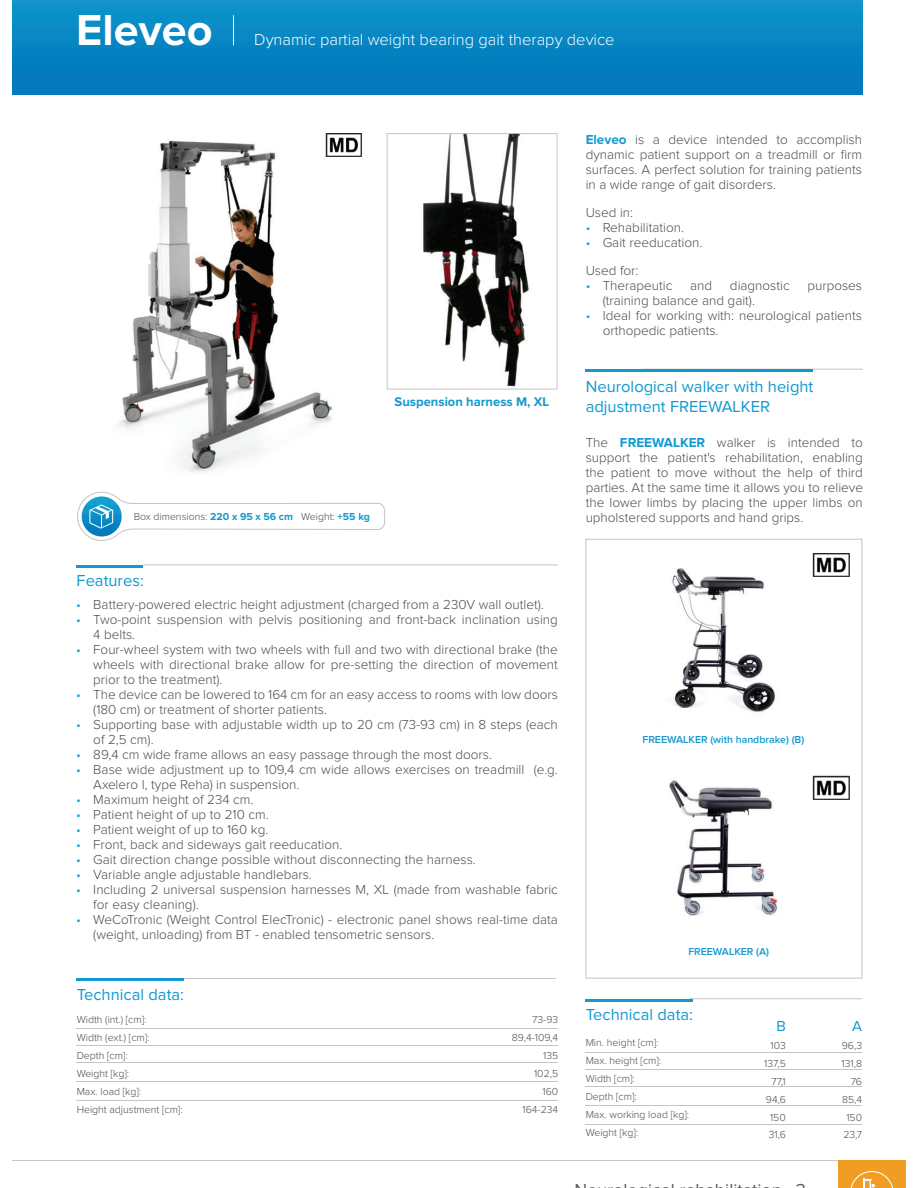
<style>
.page{position:relative;width:918px;height:1188px;background:#fff}
.page>*{position:absolute;margin:0;border:0;box-sizing:border-box;transform-origin:0 0}
.t1{font:700 45px "Proxima Nova";color:#fff}
.t2{font:16.5px/19.8px "Proxima Nova";color:#1299d1}
.t3{font:300 16.5px "Proxima Nova";color:#fff}
.t4{font:15px "Proxima Nova";color:#1299d1}
.t5{font:300 13.5px/15px "Proxima Nova";color:#4d4c4c}
.t6{font:700 13.05px "Proxima Nova";color:#1299d1}
.t7{font:300 10.5px/18px "Proxima Nova";color:#4d4c4c;text-align:right}
.t8{font:600 10.5px "Proxima Nova";color:#1299d1}
.s1{font-weight:700;color:#1299d1}
.s2{color:#00addd}
</style>
<div class="page">
<div style="left:13px;top:0;width:850px;height:95px;background:linear-gradient(to bottom,#0d94ca,#0075b9)"></div>
<hr style="left:13px;top:1160px;width:892px;height:1px;background:#c5c4c3">
<div style="left:839px;top:1160px;width:66px;height:28px;background:#f19d25"></div>
<svg style="left:850px;top:1171px;width:43px;height:17px"></svg>
<hr style="left:233px;top:15px;width:1px;height:30px;background:#fff">
<hr style="left:123px;top:978px;width:433px;height:1px;background:#c5c4c3">
<hr style="left:76px;top:978px;width:108px;height:3px;background:#1299d1">
<hr style="left:76px;top:1028px;width:482px;height:1px;background:#c5c4c3">
<hr style="left:76px;top:1045px;width:482px;height:1px;background:#c5c4c3">
<hr style="left:76px;top:1062px;width:482px;height:1px;background:#c5c4c3">
<hr style="left:76px;top:1081px;width:482px;height:1px;background:#c5c4c3">
<img style="left:118px;top:140px;width:215px;height:332px">
<img style="left:423px;top:135px;width:106px;height:252px">
<div style="left:387px;top:133px;width:170px;height:256px;border:1px solid #c5c4c3"></div>
<hr style="left:642px;top:369px;width:221px;height:1px;background:#c5c4c3">
<hr style="left:586px;top:369px;width:227px;height:3px;background:#1299d1">
<hr style="left:689px;top:998px;width:173px;height:1px;background:#c5c4c3">
<hr style="left:586px;top:999px;width:107px;height:3px;background:#1299d1">
<hr style="left:586px;top:1052px;width:276px;height:1px;background:#c5c4c3">
<hr style="left:586px;top:1069px;width:276px;height:1px;background:#c5c4c3">
<hr style="left:586px;top:1086px;width:276px;height:1px;background:#c5c4c3">
<hr style="left:586px;top:1105px;width:276px;height:1px;background:#c5c4c3">
<hr style="left:586px;top:1125px;width:276px;height:1px;background:#c5c4c3">
<svg style="left:77px;top:492px;width:308px;height:49px"></svg>
<img style="left:672px;top:568px;width:104px;height:144px">
<div style="left:586px;top:539px;width:276px;height:439px;border:1px solid #c5c4c3"></div>
<img style="left:669px;top:780px;width:109px;height:136px">
<hr style="left:143px;top:565px;width:415px;height:1px;background:#c5c4c3">
<hr style="left:76px;top:1100px;width:482px;height:1px;background:#c5c4c3">
<hr style="left:77px;top:565px;width:66px;height:3px;background:#1299d1">
<img style="left:323px;top:133px;width:39px;height:24px">
<img style="left:812px;top:553px;width:38px;height:24px">
<img style="left:812px;top:776px;width:38px;height:24px">
<h1 class="t1" style="left:76px;top:16px;width:138px">Eleveo</h1>
<p class="t3" style="left:254px;top:35px;width:362px">Dynamic partial weight bearing gait therapy device</p>
<p class="t5" style="left:586px;top:133px;width:278px;text-align:justify"><span class="s1">Eleveo</span> is a device intended to accomplish dynamic patient support on a treadmill or firm surfaces. A perfect solution for training patients in a wide range of gait disorders.</p>
<p class="t5" style="left:586px;top:206px;width:49px">Used in:</p>
<p class="t5" style="left:586px;top:221px;width:100px"><span class="s2">•</span> Rehabilitation.</p>
<p class="t5" style="left:586px;top:236px;width:118px"><span class="s2">•</span> Gait reeducation.</p>
<p class="t5" style="left:586px;top:264px;width:54px">Used for:</p>
<p class="t5" style="left:586px;top:279px;width:88px"><span class="s2">•</span> Therapeutic</p>
<p class="t5" style="left:690px;top:279px;width:24px">and</p>
<p class="t5" style="left:730px;top:279px;width:61px">diagnostic</p>
<p class="t5" style="left:807px;top:279px;width:56px">purposes</p>
<p class="t5" style="left:603px;top:294px;width:154px">(training balance and gait).</p>
<p class="t5" style="left:603px;top:309px;width:261px;text-indent:-17px"><span class="s2">•</span> Ideal for working with: neurological patients orthopedic patients.</p>
<p class="t6" style="left:395px;top:398px;width:156px">Suspension harness M, XL</p>
<p class="t7" style="left:134px;top:509px;width:238px">Box dimensions: <span class="s1">220 x 95 x 56 cm</span> Weight: <span class="s1">+55 kg</span></p>
<p class="t2" style="left:77px;top:573px;width:69px">Features:</p>
<p class="t5" style="left:76px;top:598px;width:469px"><span class="s2">•</span> Battery-powered electric height adjustment (charged from a 230V wall outlet).</p>
<p class="t5" style="left:93px;top:613px;width:466px;text-indent:-17px"><span class="s2">•</span> Two-point suspension with pelvis positioning and front-back inclination using<br>4 belts.</p>
<p class="t5" style="left:93px;top:643px;width:466px;text-align:justify;text-indent:-17px"><span class="s2">•</span> Four-wheel system with two wheels with full and two with directional brake (the wheels with directional brake allow for pre-setting the direction of movement prior to the treatment).</p>
<p class="t5" style="left:93px;top:688px;width:466px;text-indent:-17px"><span class="s2">•</span> The device can be lowered to 164 cm for an easy access to rooms with low doors (180 cm) or treatment of shorter patients.</p>
<p class="t5" style="left:93px;top:718px;width:466px;text-indent:-17px"><span class="s2">•</span> Supporting base with adjustable width up to 20 cm (73-93 cm) in 8 steps (each of 2,5 cm).</p>
<p class="t5" style="left:76px;top:748px;width:417px"><span class="s2">•</span> 89,4 cm wide frame allows an easy passage through the most doors.</p>
<p class="t5" style="left:93px;top:763px;width:466px;text-indent:-17px"><span class="s2">•</span> Base wide adjustment up to 109,4 cm wide allows exercises on treadmill (e.g.<br>Axelero I, type Reha) in suspension.</p>
<p class="t5" style="left:76px;top:793px;width:179px"><span class="s2">•</span> Maximum height of 234 cm.</p>
<p class="t5" style="left:76px;top:808px;width:194px"><span class="s2">•</span> Patient height of up to 210 cm.</p>
<p class="t5" style="left:76px;top:823px;width:194px"><span class="s2">•</span> Patient weight of up to 160 kg.</p>
<p class="t5" style="left:76px;top:838px;width:268px"><span class="s2">•</span> Front, back and sideways gait reeducation.</p>
<p class="t5" style="left:76px;top:853px;width:401px"><span class="s2">•</span> Gait direction change possible without disconnecting the harness.</p>
<p class="t5" style="left:76px;top:868px;width:237px"><span class="s2">•</span> Variable angle adjustable handlebars.</p>
<p class="t5" style="left:93px;top:883px;width:466px;text-indent:-17px"><span class="s2">•</span> Including 2 universal suspension harnesses M, XL (made from washable fabric for easy cleaning).</p>
<p class="t5" style="left:93px;top:913px;width:466px;text-indent:-17px"><span class="s2">•</span> WeCoTronic (Weight Control ElecTronic) - electronic panel shows real-time data (weight, unloading) from BT - enabled tensometric sensors.</p>
<p class="t2" style="left:77px;top:986px;width:109px">Technical data:</p>
<p class="t7" style="left:77px;top:1011px;width:107px;text-align:left">Width (int.) [cm]:<br>Width (ext.) [cm]:<br>Depth [cm]:<br>Weight [kg]:<br>Max. load [kg]:<br>Height adjustment [cm]:</p>
<p class="t7" style="left:512px;top:1011px;width:48px">73-93<br>89,4-109,4<br>135<br>102,5<br>160<br>164-234</p>
<p class="t2" style="left:586px;top:378px;width:229px">Neurological walker with height adjustment FREEWALKER</p>
<p class="t5" style="left:586px;top:436px;width:279px;text-align:justify">The <span class="s1">FREEWALKER</span> walker is intended to support the patient's rehabilitation, enabling the patient to move without the help of third parties. At the same time it allows you to relieve the lower limbs by placing the upper limbs on upholstered supports and hand grips.</p>
<p class="t8" style="left:642px;top:736px;width:163px">FREEWALKER (with handbrake) (B)</p>
<p class="t8" style="left:688px;top:948px;width:82px">FREEWALKER (A)</p>
<p class="t2" style="left:586px;top:1006px;width:109px">Technical data:</p>
<p class="t7" style="left:586px;top:1035px;width:105px;text-align:left">Min. height [cm]:<br>Max. height [cm]:<br>Width [cm]:<br>Depth [cm]:<br>Max. working load [kg]:<br>Weight [kg]:</p>
<p class="t4" style="left:776px;top:1021px;width:11px">B</p>
<p class="t7" style="left:764px;top:1037px;width:23px">103<br>137,5<br>77,1<br>94,6<br>150<br>31,6</p>
<p class="t4" style="left:852px;top:1021px;width:11px">A</p>
<p class="t7" style="left:842px;top:1037px;width:22px">96,3<br>131,8<br>76<br>85,4<br>150<br>23,7</p>
</div>
